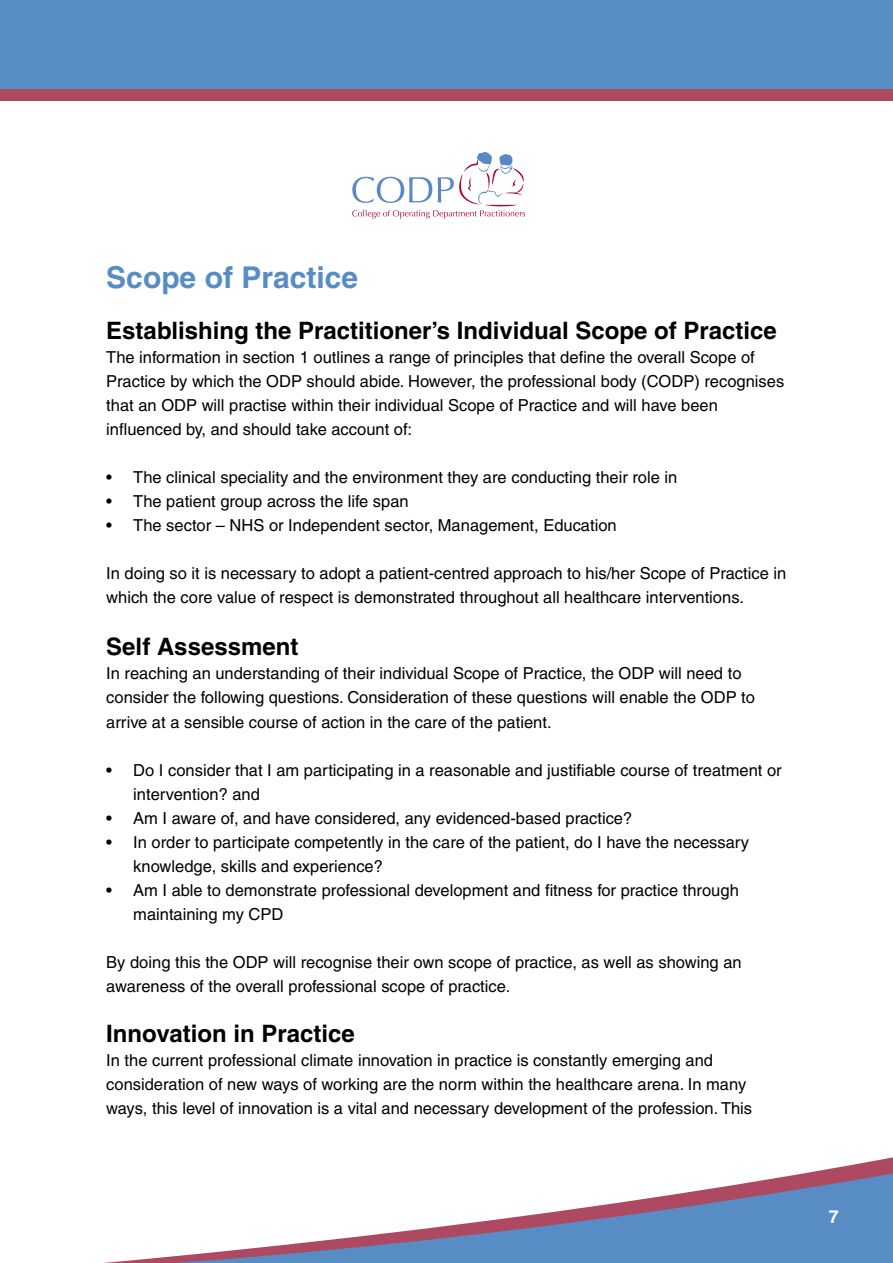
<style>
.page{position:relative;width:893px;height:1263px;background:#fff}
.page>*{position:absolute;margin:0;border:0;box-sizing:border-box;transform-origin:0 0}
.t1{font:700 30px "Helvetica";color:#588cc5}
.t2{font:700 24px "Helvetica";color:#000}
.t3{font:700 18px "Helvetica";color:#fff}
.t4{font:16.5px/24px "Helvetica";color:#000}
</style>
<div class="page">
<svg style="left:104px;top:1159px;width:789px;height:104px"></svg>
<div style="left:0;top:11px;width:893px;height:90px;background:#ad4a62"></div>
<div style="left:0;top:0;width:893px;height:89px;background:#588cc5"></div>
<svg style="left:352px;top:152px;width:173px;height:67px"></svg>
<h1 class="t1" style="left:106px;top:259px;width:253px">Scope of Practice</h1>
<h2 class="t2" style="left:106px;top:316px;width:672px">Establishing the Practitioner’s Individual Scope of Practice</h2>
<p class="t4" style="left:106px;top:345px;width:679px">The information in section 1 outlines a range of principles that define the overall Scope of Practice by which the ODP should abide. However, the professional body (CODP) recognises that an ODP will practise within their individual Scope of Practice and will have been influenced by, and should take account of:</p>
<p class="t4" style="left:106px;top:465px;width:573px">• The clinical speciality and the environment they are conducting their role in</p>
<p class="t4" style="left:106px;top:489px;width:304px">• The patient group across the life span</p>
<p class="t4" style="left:106px;top:513px;width:512px">• The sector – NHS or Independent sector, Management, Education</p>
<p class="t4" style="left:106px;top:561px;width:681px">In doing so it is necessary to adopt a patient-centred approach to his/her Scope of Practice in which the core value of respect is demonstrated throughout all healthcare interventions.</p>
<h2 class="t2" style="left:106px;top:632px;width:194px">Self Assessment</h2>
<p class="t4" style="left:106px;top:662px;width:650px">In reaching an understanding of their individual Scope of Practice, the ODP will need to consider the following questions. Consideration of these questions will enable the ODP to arrive at a sensible course of action in the care of the patient.</p>
<p class="t4" style="left:133px;top:758px;width:650px;text-indent:-27px">• Do I consider that I am participating in a reasonable and justifiable course of treatment or intervention? and</p>
<p class="t4" style="left:106px;top:806px;width:527px">• Am I aware of, and have considered, any evidenced-based practice?</p>
<p class="t4" style="left:133px;top:830px;width:617px;text-indent:-27px">• In order to participate competently in the care of the patient, do I have the necessary knowledge, skills and experience?</p>
<p class="t4" style="left:133px;top:878px;width:607px;text-indent:-27px">• Am I able to demonstrate professional development and fitness for practice through maintaining my CPD</p>
<p class="t4" style="left:106px;top:950px;width:637px">By doing this the ODP will recognise their own scope of practice, as well as showing an awareness of the overall professional scope of practice.</p>
<h2 class="t2" style="left:106px;top:1019px;width:250px">Innovation in Practice</h2>
<p class="t4" style="left:106px;top:1048px;width:647px">In the current professional climate innovation in practice is constantly emerging and consideration of new ways of working are the norm within the healthcare arena. In many ways, this level of innovation is a vital and necessary development of the profession. This</p>
<p class="t3" style="left:829px;top:1205px;width:12px">7</p>
</div>
